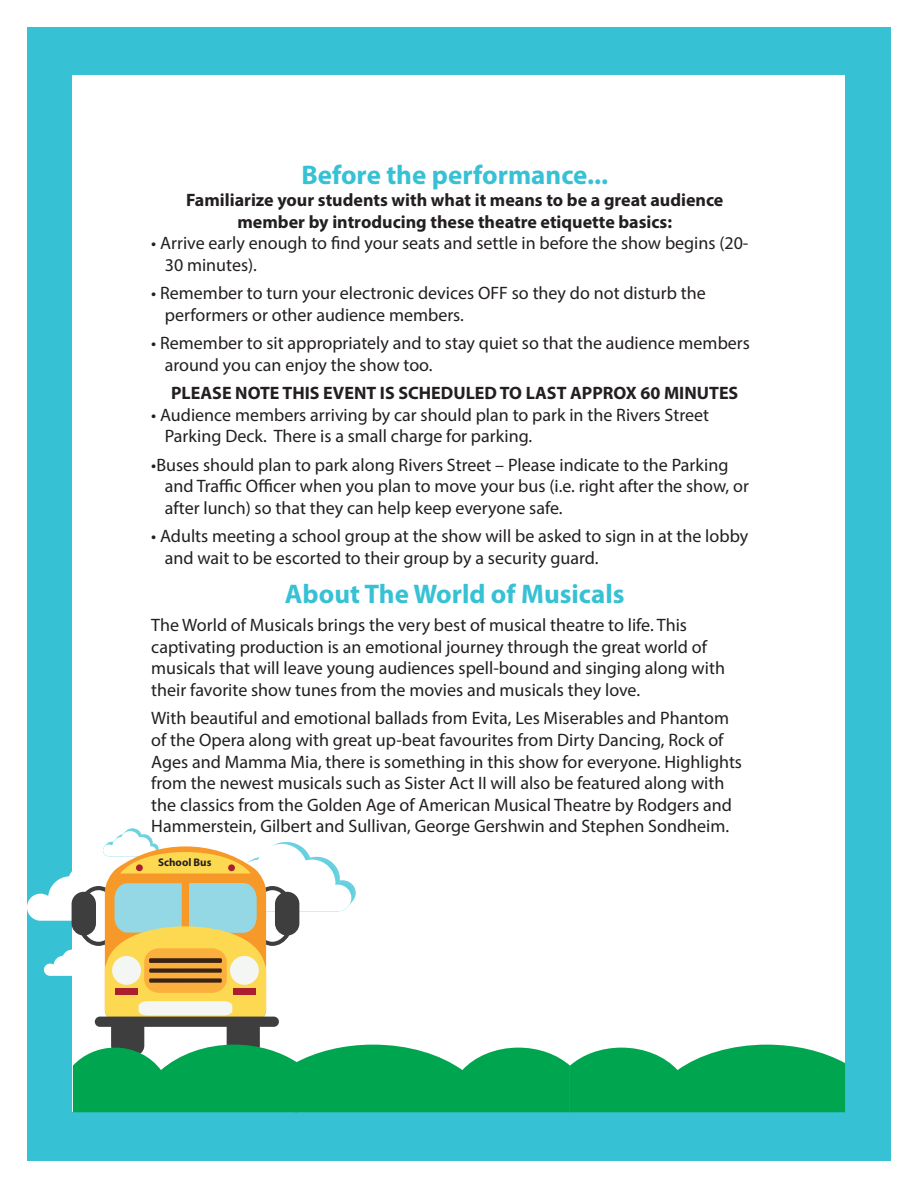
<style>
.page{position:relative;width:918px;height:1188px;background:#fff}
.page>*{position:absolute;margin:0;border:0;box-sizing:border-box;transform-origin:0 0}
.t1{font:700 27px "Myriad Pro";color:#37c1d5}
.t2{font:18px/21.6px "Myriad Pro";color:#231f20}
.t3{font:700 18px/21.6px "Myriad Pro";color:#231f20;text-align:center}
.t4{font:700 10.95px "Myriad Pro";color:#231f20}
</style>
<div class="page">
<div style="left:27px;top:27px;width:864px;height:1134px;background:#37c1d5"></div>
<div style="left:73px;top:76px;width:772px;height:1036px;background:#fff"></div>
<div style="left:227px;top:1017px;width:33px;height:39px;background:#3e3e3f;border-radius:11px"></div>
<div style="left:111px;top:1017px;width:33px;height:39px;background:#3e3e3f;border-radius:11px"></div>
<div style="left:95px;top:1017px;width:184px;height:10px;background:#3e3e3f;border-radius:5px"></div>
<svg style="left:27px;top:828px;width:329px;height:195px"></svg>
<svg style="left:73px;top:1045px;width:772px;height:67px;background:#1bae61"></svg>
<h1 class="t1" style="left:301px;top:158px;width:308px">Before the performance...</h1>
<p class="t3" style="left:186px;top:189px;width:539px">Familiarize your students with what it means to be a great audience member by introducing these theatre etiquette basics:</p>
<p class="t2" style="left:165px;top:232px;width:585px;text-indent:-14px">• Arrive early enough to find your seats and settle in before the show begins (20-<br>30 minutes).</p>
<p class="t2" style="left:165px;top:282px;width:543px;text-indent:-14px">• Remember to turn your electronic devices OFF so they do not disturb the performers or other audience members.</p>
<p class="t2" style="left:165px;top:332px;width:587px;text-indent:-14px">• Remember to sit appropriately and to stay quiet so that the audience members around you can enjoy the show too.</p>
<p class="t3" style="left:171px;top:382px;width:569px">PLEASE NOTE THIS EVENT IS SCHEDULED TO LAST APPROX 60 MINUTES</p>
<p class="t2" style="left:165px;top:404px;width:546px;text-indent:-14px">• Audience members arriving by car should plan to park in the Rivers Street<br>Parking Deck. There is a small charge for parking.</p>
<p class="t2" style="left:165px;top:453px;width:586px;text-indent:-14px">•Buses should plan to park along Rivers Street – Please indicate to the Parking and Traffic Officer when you plan to move your bus (i.e. right after the show, or after lunch) so that they can help keep everyone safe.</p>
<p class="t2" style="left:165px;top:525px;width:585px;text-indent:-14px">• Adults meeting a school group at the show will be asked to sign in at the lobby and wait to be escorted to their group by a security guard.</p>
<h1 class="t1" style="left:285px;top:576px;width:341px">About The World of Musicals</h1>
<p class="t2" style="left:151px;top:614px;width:575px">The World of Musicals brings the very best of musical theatre to life. This captivating production is an emotional journey through the great world of musicals that will leave young audiences spell-bound and singing along with their favorite show tunes from the movies and musicals they love.</p>
<p class="t2" style="left:151px;top:707px;width:592px">With beautiful and emotional ballads from Evita, Les Miserables and Phantom of the Opera along with great up-beat favourites from Dirty Dancing, Rock of Ages and Mamma Mia, there is something in this show for everyone. Highlights from the newest musicals such as Sister Act II will also be featured along with the classics from the Golden Age of American Musical Theatre by Rodgers and Hammerstein, Gilbert and Sullivan, George Gershwin and Stephen Sondheim.</p>
<p class="t4" style="left:158px;top:855px;width:55px">School Bus</p>
</div>
